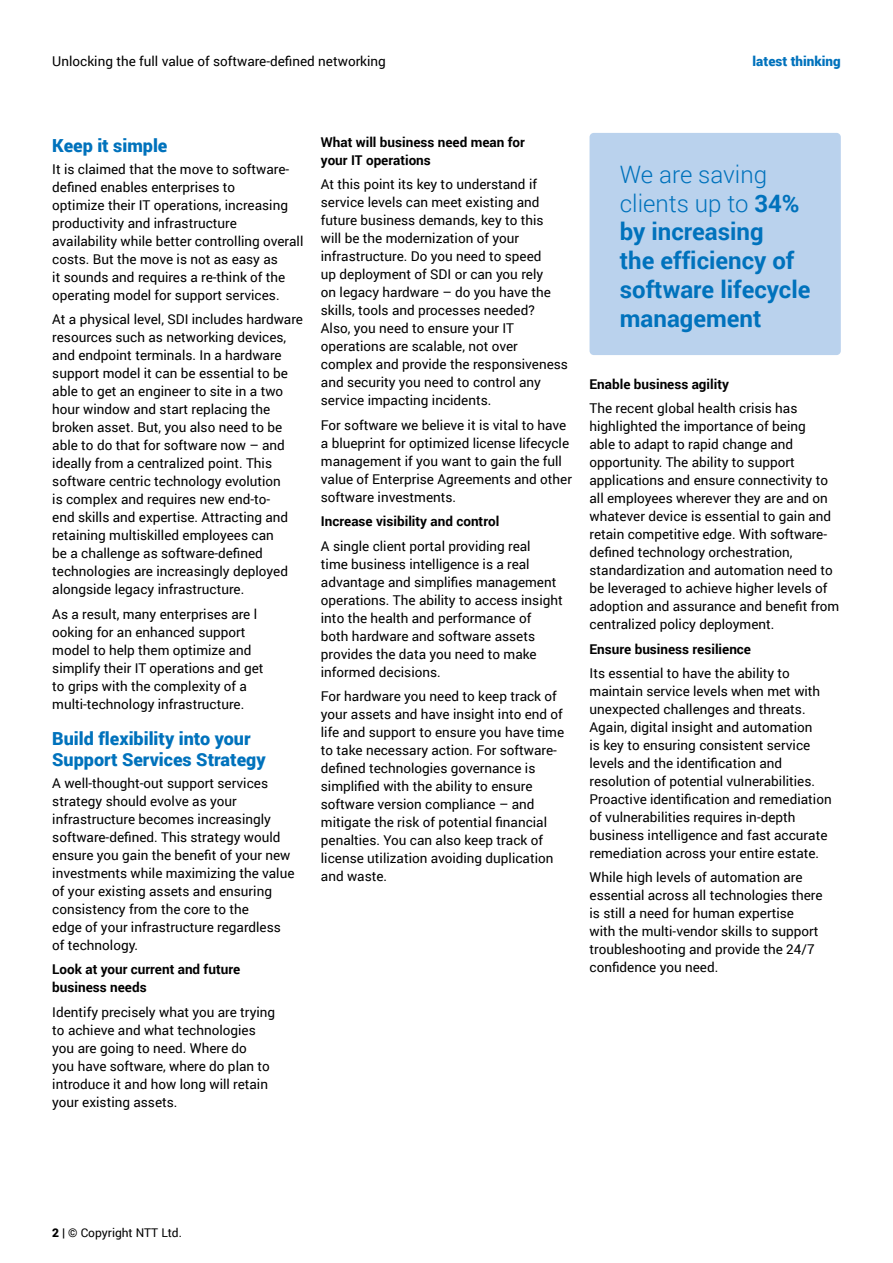
<style>
.page{position:relative;width:893px;height:1263px;background:#fff}
.page>*{position:absolute;margin:0;border:0;box-sizing:border-box;transform-origin:0 0}
.TEXT_QUOTATION{font:700 24px/28.8px "Roboto";color:#0072bc}
.HEADING_3{font:900 18px/21px "Roboto";color:#0072bc}
.BODY_COPY{font:13.5px/18px "Roboto";color:#000}
.BODY_COPY-2{font:700 13.5px/18px "Roboto";color:#000}
.t1{font:900 13.5px "Roboto";color:#0072bc}
.t2{font:12px "Roboto";color:#000}
.s1{font-weight:300}
.s2{font-weight:900}
</style>
<div class="page">
<div style="left:589px;top:133px;width:252px;height:222px;background:#bad2ed;border-radius:4px"></div>
<p class="BODY_COPY" style="left:52px;top:52px;width:335px">Unlocking the full value of software-defined networking</p>
<p class="t1" style="left:753px;top:52px;width:90px">latest thinking</p>
<p class="HEADING_3" style="left:52px;top:134px;width:117px">Keep it simple</p>
<p class="BODY_COPY" style="left:52px;top:160px;width:253px">It is claimed that the move to software&shy;defined enables enterprises to<br>optimize their IT operations, increasing productivity and infrastructure availability while better controlling overall costs. But the move is not as easy as<br>it sounds and requires a re-think of the operating model for support services.</p>
<p class="BODY_COPY" style="left:52px;top:310px;width:252px">At a physical level, SDI includes hardware resources such as networking devices, and endpoint terminals. In a hardware support model it can be essential to be able to get an engineer to site in a two hour window and start replacing the broken asset. But, you also need to be able to do that for software now – and ideally from a centralized point. This software centric technology evolution<br>is complex and requires new end-to-<br>end skills and expertise. Attracting and retaining multiskilled employees can<br>be a challenge as software-defined technologies are increasingly deployed alongside legacy infrastructure.</p>
<p class="BODY_COPY" style="left:52px;top:604px;width:213px">As a result, many enterprises are l ooking for an enhanced support model to help them optimize and simplify their IT operations and get to grips with the complexity of a multi-technology infrastructure.</p>
<p class="HEADING_3" style="left:52px;top:727px;width:215px">Build flexibility into your<br>Support Services Strategy</p>
<p class="BODY_COPY" style="left:52px;top:774px;width:244px">A well-thought-out support services strategy should evolve as your infrastructure becomes increasingly software-defined. This strategy would ensure you gain the benefit of your new investments while maximizing the value of your existing assets and ensuring consistency from the core to the<br>edge of your infrastructure regardless of technology.</p>
<p class="BODY_COPY-2" style="left:52px;top:960px;width:189px">Look at your current and future business needs</p>
<p class="BODY_COPY" style="left:52px;top:1002px;width:224px">Identify precisely what you are trying to achieve and what technologies you are going to need. Where do<br>you have software, where do plan to introduce it and how long will retain your existing assets.</p>
<p class="BODY_COPY-2" style="left:321px;top:133px;width:205px">What will business need mean for your IT operations</p>
<p class="BODY_COPY" style="left:321px;top:175px;width:249px">At this point its key to understand if service levels can meet existing and future business demands, key to this<br>will be the modernization of your infrastructure. Do you need to speed<br>up deployment of SDI or can you rely<br>on legacy hardware – do you have the skills, tools and processes needed?<br>Also, you need to ensure your IT operations are scalable, not over complex and provide the responsiveness and security you need to control any service impacting incidents.</p>
<p class="BODY_COPY" style="left:321px;top:415px;width:253px">For software we believe it is vital to have a blueprint for optimized license lifecycle management if you want to gain the full value of Enterprise Agreements and other software investments.</p>
<p class="BODY_COPY-2" style="left:321px;top:512px;width:180px">Increase visibility and control</p>
<p class="BODY_COPY" style="left:321px;top:536px;width:243px">A single client portal providing real<br>time business intelligence is a real advantage and simplifies management operations. The ability to access insight into the health and performance of<br>both hardware and software assets provides the data you need to make informed decisions.</p>
<p class="BODY_COPY" style="left:321px;top:687px;width:245px">For hardware you need to keep track of your assets and have insight into end of life and support to ensure you have time to take necessary action. For software&shy;defined technologies governance is simplified with the ability to ensure software version compliance – and mitigate the risk of potential financial penalties. You can also keep track of license utilization avoiding duplication and waste.</p>
<p class="TEXT_QUOTATION" style="left:620px;top:159px;width:192px"><span class="s1">We are saving clients up to</span> 34% by increasing<br>the efficiency of software lifecycle management</p>
<p class="BODY_COPY-2" style="left:589px;top:374px;width:141px">Enable business agility</p>
<p class="BODY_COPY" style="left:589px;top:399px;width:251px">The recent global health crisis has highlighted the importance of being<br>able to adapt to rapid change and opportunity. The ability to support applications and ensure connectivity to all employees wherever they are and on whatever device is essential to gain and retain competitive edge. With software&shy;defined technology orchestration, standardization and automation need to be leveraged to achieve higher levels of adoption and assurance and benefit from centralized policy deployment.</p>
<p class="BODY_COPY-2" style="left:589px;top:639px;width:163px">Ensure business resilience</p>
<p class="BODY_COPY" style="left:589px;top:664px;width:244px">Its essential to have the ability to maintain service levels when met with unexpected challenges and threats.<br>Again, digital insight and automation<br>is key to ensuring consistent service levels and the identification and resolution of potential vulnerabilities.<br>Proactive identification and remediation of vulnerabilities requires in-depth business intelligence and fast accurate remediation across your entire estate.</p>
<p class="BODY_COPY" style="left:589px;top:868px;width:234px">While high levels of automation are essential across all technologies there is still a need for human expertise with the multi-vendor skills to support troubleshooting and provide the 24/7 confidence you need.</p>
<p class="t2" style="left:52px;top:1224px;width:131px"><span class="s2">2 |</span> © Copyright NTT Ltd.</p>
</div>
